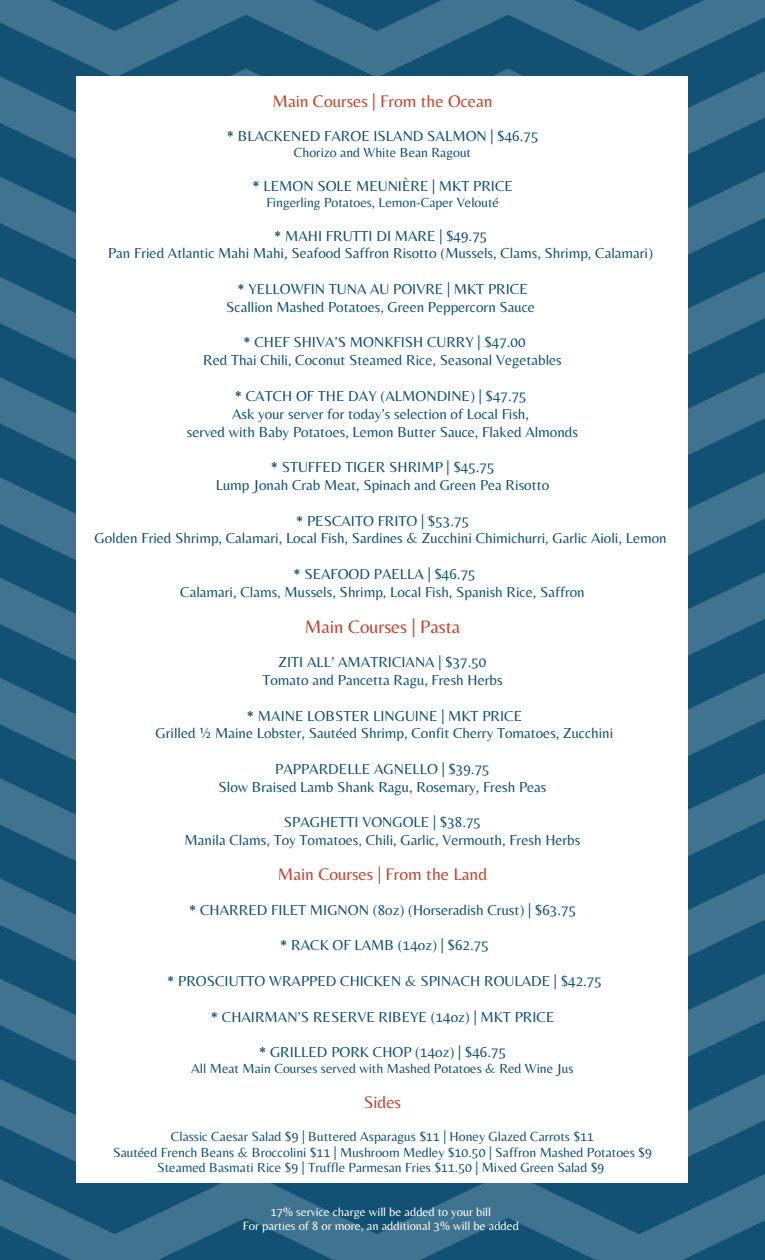
<style>
.page{position:relative;width:765px;height:1260px;background:#fff}
.page>*{position:absolute;margin:0;border:0;box-sizing:border-box;transform-origin:0 0}
.t1{font:18.75px "Belleza";color:#c2432c}
.t2{font:17.5px "Belleza";color:#c2432c}
.t3{font:15px/17.8px "Belleza";color:#125174;text-align:center}
.t4{font:13.75px/16px "Belleza";color:#125174;text-align:center}
.t5{font:12.5px "Belleza";color:#fff}
</style>
<div class="page">
<img style="left:0;top:0;width:765px;height:1260px">
<div style="left:76px;top:77px;width:612px;height:1106px;background:#fff"></div>
<h1 class="t2" style="left:272px;top:90px;width:222px">Main Courses | From the Ocean</h1>
<h3 class="t3" style="left:226px;top:127px;width:314px">* BLACKENED FAROE ISLAND SALMON | $46.75</h3>
<h3 class="t4" style="left:294px;top:144px;width:179px">Chorizo and White Bean Ragout</h3>
<h3 class="t3" style="left:252px;top:177px;width:262px">* LEMON SOLE MEUNIÈRE | MKT PRICE</h3>
<h3 class="t4" style="left:266px;top:194px;width:234px">Fingerling Potatoes, Lemon-Caper Velouté</h3>
<h3 class="t3" style="left:108px;top:226px;width:547px">* MAHI FRUTTI DI MARE | $49.75<br>Pan Fried Atlantic Mahi Mahi, Seafood Saffron Risotto (Mussels, Clams, Shrimp, Calamari)</h3>
<h3 class="t3" style="left:226px;top:280px;width:310px">* YELLOWFIN TUNA AU POIVRE | MKT PRICE<br>Scallion Mashed Potatoes, Green Peppercorn Sauce</h3>
<h3 class="t3" style="left:203px;top:333px;width:360px">* CHEF SHIVA’S MONKFISH CURRY | $47.00<br>Red Thai Chili, Coconut Steamed Rice, Seasonal Vegetables</h3>
<h3 class="t3" style="left:187px;top:387px;width:393px">* CATCH OF THE DAY (ALMONDINE) | $47.75<br>Ask your server for today’s selection of Local Fish,<br>served with Baby Potatoes, Lemon Butter Sauce, Flaked Almonds</h3>
<h3 class="t3" style="left:216px;top:458px;width:335px">* STUFFED TIGER SHRIMP | $45.75<br>Lump Jonah Crab Meat, Spinach and Green Pea Risotto</h3>
<h3 class="t3" style="left:94px;top:511px;width:574px">* PESCAITO FRITO | $53.75<br>Golden Fried Shrimp, Calamari, Local Fish, Sardines &amp; Zucchini Chimichurri, Garlic Aioli, Lemon</h3>
<h3 class="t3" style="left:180px;top:565px;width:406px">* SEAFOOD PAELLA | $46.75<br>Calamari, Clams, Mussels, Shrimp, Local Fish, Spanish Rice, Saffron</h3>
<h1 class="t1" style="left:305px;top:616px;width:157px">Main Courses | Pasta</h1>
<h3 class="t3" style="left:262px;top:653px;width:242px">ZITI ALL’ AMATRICIANA | $37.50<br>Tomato and Pancetta Ragu, Fresh Herbs</h3>
<h3 class="t3" style="left:156px;top:706px;width:459px">* MAINE LOBSTER LINGUINE | MKT PRICE<br>Grilled ½ Maine Lobster, Sautéed Shrimp, Confit Cherry Tomatoes, Zucchini</h3>
<h3 class="t3" style="left:219px;top:760px;width:329px">PAPPARDELLE AGNELLO | $39.75<br>Slow Braised Lamb Shank Ragu, Rosemary, Fresh Peas</h3>
<h3 class="t3" style="left:185px;top:813px;width:397px">SPAGHETTI VONGOLE | $38.75<br>Manila Clams, Toy Tomatoes, Chili, Garlic, Vermouth, Fresh Herbs</h3>
<h1 class="t2" style="left:278px;top:864px;width:211px">Main Courses | From the Land</h1>
<h3 class="t3" style="left:189px;top:900px;width:389px">* CHARRED FILET MIGNON (8oz) (Horseradish Crust) | $63.75</h3>
<h3 class="t3" style="left:280px;top:936px;width:210px">* RACK OF LAMB (14oz) | $62.75</h3>
<h2 class="t3" style="left:167px;top:972px;width:437px">* PROSCIUTTO WRAPPED CHICKEN &amp; SPINACH ROULADE | $42.75</h2>
<h3 class="t3" style="left:211px;top:1007px;width:345px">* CHAIRMAN’S RESERVE RIBEYE (14oz) | MKT PRICE</h3>
<h3 class="t3" style="left:259px;top:1043px;width:249px">* GRILLED PORK CHOP (14oz) | $46.75</h3>
<h3 class="t4" style="left:191px;top:1060px;width:384px">All Meat Main Courses served with Mashed Potatoes &amp; Red Wine Jus</h3>
<h1 class="t2" style="left:364px;top:1092px;width:39px">Sides</h1>
<h3 class="t4" style="left:113px;top:1128px;width:540px">Classic Caesar Salad $9 | Buttered Asparagus $11 | Honey Glazed Carrots $11<br>Sautéed French Beans &amp; Broccolini $11 | Mushroom Medley $10.50 | Saffron Mashed Potatoes $9<br>Steamed Basmati Rice $9 | Truffle Parmesan Fries $11.50 | Mixed Green Salad $9</h3>
<p class="t5" style="left:271px;top:1204px;width:222px">17% service charge will be added to your bill</p>
<p class="t5" style="left:243px;top:1218px;width:278px">For parties of 8 or more, an additional 3% will be added</p>
</div>
